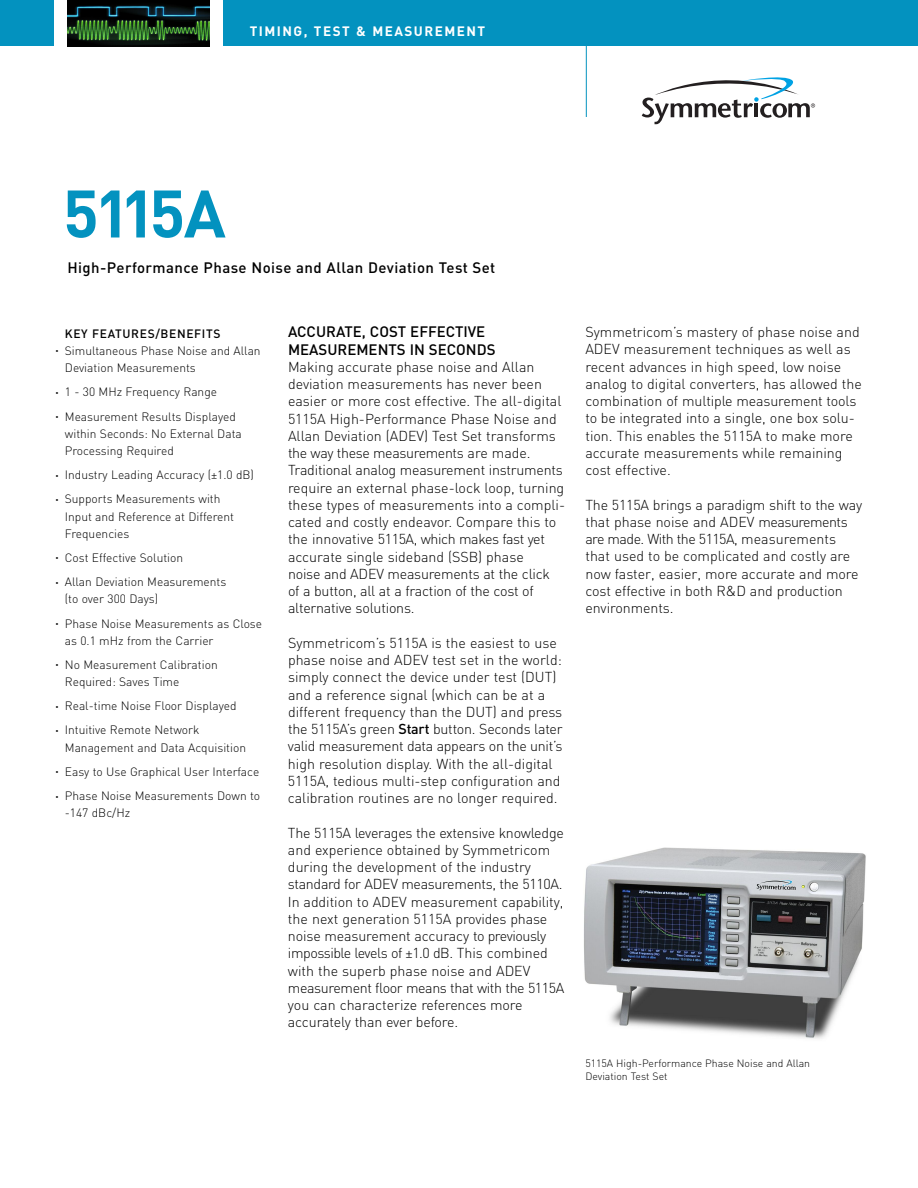
<style>
.page{position:relative;width:918px;height:1188px;background:#fff}
.page>*{position:absolute;margin:0;border:0;box-sizing:border-box;transform-origin:0 0}
.t1{font:700 66px "DIN";letter-spacing:-.08em;color:#0392bf}
.t2{font:500 15px/17.2px "DIN";letter-spacing:.01em;color:#000}
.t3{font:300 14.25px/17.2px "DIN";color:#000}
.t4{font:700 13.5px "DIN";letter-spacing:.11em;color:#fff}
.t5{font:300 12px/17.2px "DIN";color:#000}
.t6{font:500 12px "DIN";letter-spacing:.055em;color:#000}
.t7{font:300 10.5px/13.5px "DIN";color:#000}
.s1{font-size:6px}
.s2{font-weight:500}
</style>
<div class="page">
<div style="left:223px;top:0;width:695px;height:46px;background:#0392bf"></div>
<div style="left:0;top:0;width:54px;height:46px;background:#0392bf"></div>
<hr style="left:586px;top:34px;width:1px;height:83px;background:#0392bf">
<svg style="left:642px;top:77px;width:173px;height:47px"></svg>
<hr style="left:755px;top:103px;width:3px;height:14px;background:#231f20">
<img style="left:68px;top:0;width:141px;height:46px">
<img style="left:584px;top:847px;width:282px;height:192px">
<p class="t4" style="left:250px;top:23px;width:237px">TIMING, TEST &amp; MEASUREMENT</p>
<h1 class="t1" style="left:63px;top:176px;width:164px">5115A</h1>
<p class="t2" style="left:68px;top:259px;width:429px">High-Performance Phase Noise and Allan Deviation Test Set</p>
<p class="t6" style="left:65px;top:327px;width:157px">KEY FEATURES/BENEFITS</p>
<p class="t5" style="left:65px;top:342px;width:197px;text-indent:-9px"><span class="s1">•</span> Simultaneous Phase Noise and Allan<br>Deviation Measurements</p>
<p class="t5" style="left:56px;top:384px;width:163px"><span class="s1">•</span> 1 - 30 MHz Frequency Range</p>
<p class="t5" style="left:65px;top:408px;width:178px;text-indent:-9px"><span class="s1">•</span> Measurement Results Displayed within Seconds: No External Data<br>Processing Required</p>
<p class="t5" style="left:56px;top:466px;width:200px"><span class="s1">•</span> Industry Leading Accuracy (±1.0 dB)</p>
<p class="t5" style="left:65px;top:491px;width:171px;text-indent:-9px"><span class="s1">•</span> Supports Measurements with<br>Input and Reference at Different<br>Frequencies</p>
<p class="t5" style="left:56px;top:549px;width:129px"><span class="s1">•</span> Cost Effective Solution</p>
<p class="t5" style="left:65px;top:573px;width:163px;text-indent:-9px"><span class="s1">•</span> Allan Deviation Measurements (to over 300 Days)</p>
<p class="t5" style="left:65px;top:615px;width:199px;text-indent:-9px"><span class="s1">•</span> Phase Noise Measurements as Close as 0.1 mHz from the Carrier</p>
<p class="t5" style="left:65px;top:656px;width:154px;text-indent:-9px"><span class="s1">•</span> No Measurement Calibration<br>Required: Saves Time</p>
<p class="t5" style="left:56px;top:698px;width:183px"><span class="s1">•</span> Real-time Noise Floor Displayed</p>
<p class="t5" style="left:65px;top:722px;width:183px;text-indent:-9px"><span class="s1">•</span> Intuitive Remote Network<br>Management and Data Acquisition</p>
<p class="t5" style="left:56px;top:763px;width:205px"><span class="s1">•</span> Easy to Use Graphical User Interface</p>
<p class="t5" style="left:65px;top:787px;width:197px;text-indent:-9px"><span class="s1">•</span> Phase Noise Measurements Down to -147 dBc/Hz</p>
<p class="t2" style="left:288px;top:324px;width:209px">ACCURATE, COST EFFECTIVE<br>MEASUREMENTS IN SECONDS</p>
<p class="t3" style="left:288px;top:358px;width:279px">Making accurate phase noise and Allan deviation measurements has never been easier or more cost effective. The all-digital 5115A High-Performance Phase Noise and Allan Deviation (ADEV) Test Set transforms the way these measurements are made.<br>Traditional analog measurement instruments require an external phase-lock loop, turning these types of measurements into a compli&shy;cated and costly endeavor. Compare this to the innovative 5115A, which makes fast yet accurate single sideband (SSB) phase<br>noise and ADEV measurements at the click of a button, all at a fraction of the cost of alternative solutions.</p>
<p class="t3" style="left:288px;top:634px;width:276px">Symmetricom’s 5115A is the easiest to use phase noise and ADEV test set in the world: simply connect the device under test (DUT) and a reference signal (which can be at a different frequency than the DUT) and press the 5115A’s green <span class="s2">Start</span> button. Seconds later valid measurement data appears on the unit’s high resolution display. With the all-digital 5115A, tedious multi-step configuration and calibration routines are no longer required.</p>
<p class="t3" style="left:288px;top:824px;width:278px">The 5115A leverages the extensive knowledge and experience obtained by Symmetricom during the development of the industry standard for ADEV measurements, the 5110A.<br>In addition to ADEV measurement capability, the next generation 5115A provides phase noise measurement accuracy to previously impossible levels of ±1.0 dB. This combined with the superb phase noise and ADEV measurement floor means that with the 5115A you can characterize references more accurately than ever before.</p>
<p class="t3" style="left:585px;top:324px;width:278px">Symmetricom’s mastery of phase noise and ADEV measurement techniques as well as recent advances in high speed, low noise analog to digital converters, has allowed the combination of multiple measurement tools to be integrated into a single, one box solu&shy;tion. This enables the 5115A to make more accurate measurements while remaining cost effective.</p>
<p class="t3" style="left:585px;top:496px;width:278px">The 5115A brings a paradigm shift to the way that phase noise and ADEV measurements are made. With the 5115A, measurements that used to be complicated and costly are now faster, easier, more accurate and more cost effective in both R&amp;D and production environments.</p>
<p class="t7" style="left:585px;top:1056px;width:226px">5115A High-Performance Phase Noise and Allan<br>Deviation Test Set</p>
</div>
